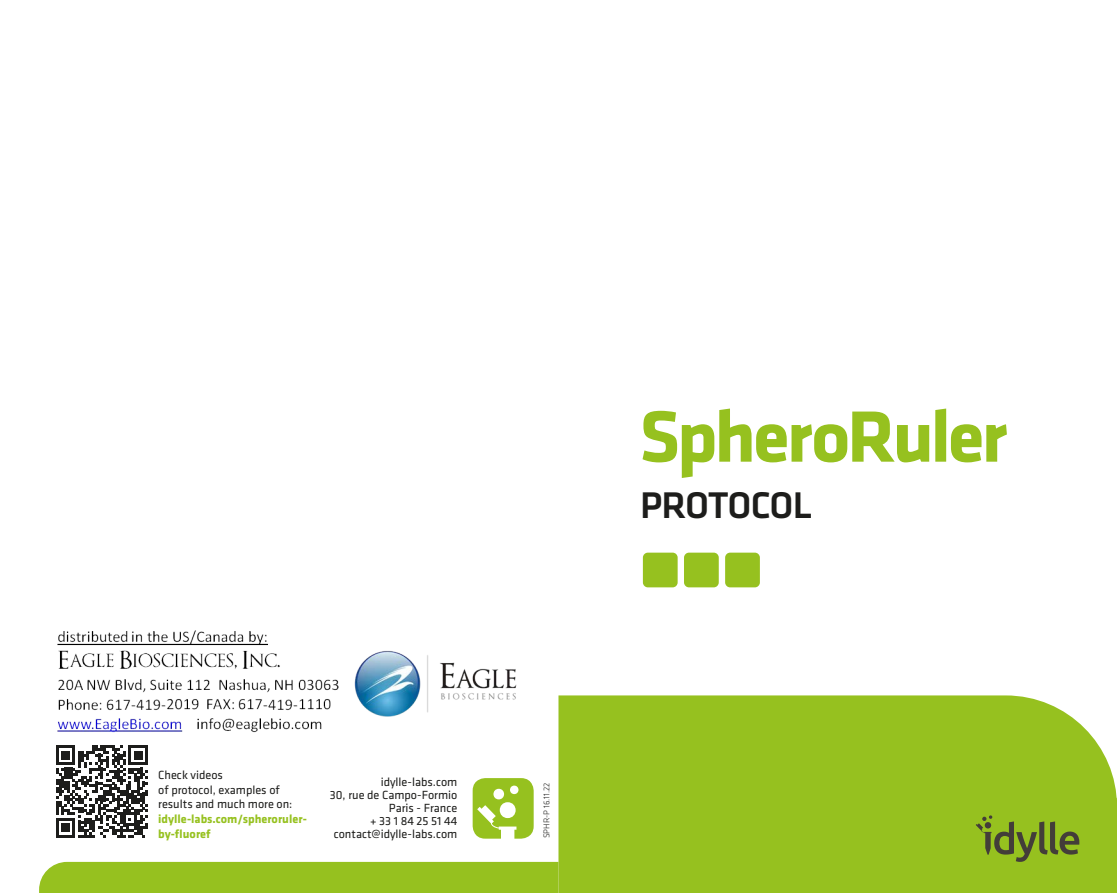
<style>
.page{position:relative;width:1117px;height:893px;background:#fff}
.page>*{position:absolute;margin:0;border:0;box-sizing:border-box;transform-origin:0 0}
.t1{font:700 75.25px "Klavika";letter-spacing:-.04em;color:#96c11f}
.t2{font:500 38.5px "Klavika";letter-spacing:-.035em;color:#1d1d1b}
.t3{font:12.25px/13.1px "Klavika";color:#1d1d1b;text-align:right}
.t4{font:700 12.25px/14.7px "Klavika";color:#96c11f}
.t5{font:300 8.75px "Klavika";color:#1d1d1b}
</style>
<div class="page">
<div style="left:558px;top:695px;width:558px;height:198px;background:#96c11f"></div>
<svg style="left:1110px;top:798px;width:6px;height:95px"></svg>
<div style="left:39px;top:862px;width:519px;height:31px;background:#96c11f"></div>
<div style="left:642px;top:553px;width:35px;height:34px;background:#96c11f;border-radius:5px"></div>
<div style="left:683px;top:553px;width:35px;height:34px;background:#96c11f;border-radius:5px"></div>
<div style="left:725px;top:553px;width:34px;height:34px;background:#96c11f;border-radius:5px"></div>
<svg style="left:975px;top:815px;width:104px;height:47px;background:#7e9a26"></svg>
<svg style="left:472px;top:778px;width:61px;height:61px"></svg>
<svg style="left:56px;top:745px;width:92px;height:92px"></svg>
<img style="left:57px;top:630px;width:460px;height:103px">
<h1 class="t1" style="left:639px;top:396px;width:369px">SpheroRuler</h1>
<h2 class="t2" style="left:640px;top:484px;width:174px">PROTOCOL</h2>
<p class="t3" style="left:158px;top:768px;width:136px;line-height:14.7px;text-align:left">Check videos<br>of protocol, examples of results and much more on:</p>
<p class="t4" style="left:158px;top:812px;width:150px">idylle-labs.com/spheroruler&shy;by-fluoref</p>
<p class="t3" style="left:330px;top:775px;width:129px">idylle-labs.com<br>30, rue de Campo-Formio<br>Paris - France<br>+ 33 1 84 25 51 44 contact@idylle-labs.com</p>
<p class="t5" style="left:542px;top:838px;width:58px;rotate:-90deg">SPHR-P 16.11.22</p>
</div>
